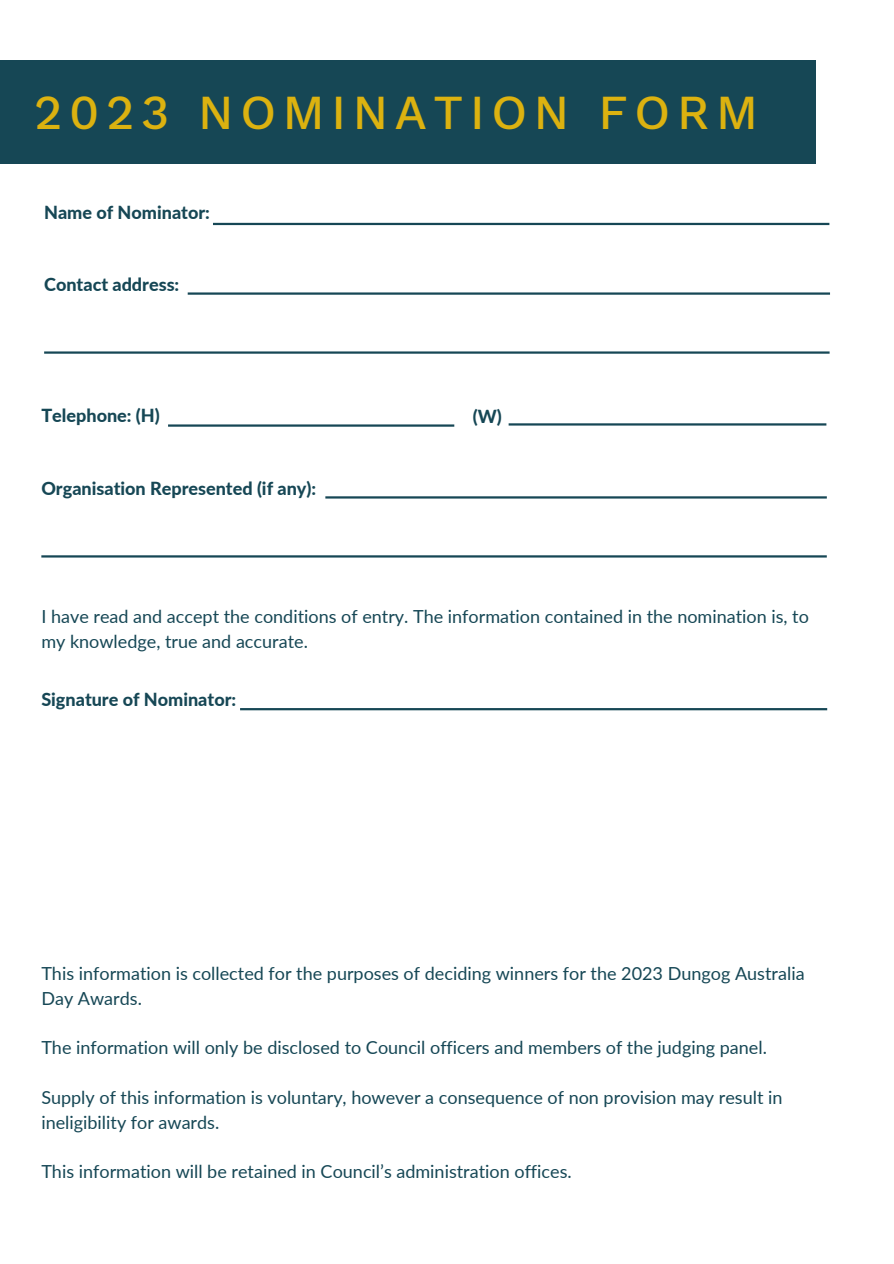
<style>
.page{position:relative;width:894px;height:1264px;background:#fff}
.page>*{position:absolute;margin:0;border:0;box-sizing:border-box;transform-origin:0 0}
.t1{font:500 48px "Work Sans";letter-spacing:.14em;color:#dcb210}
.t2{font:18px/24.8px "Lato";color:#164755}
.t3{font:800 18px "Lato";color:#164755}
</style>
<div class="page">
<div style="left:0;top:60px;width:815px;height:104px;background:#164755"></div>
<hr style="left:213px;top:223px;width:616px;height:2px;background:#164755">
<hr style="left:188px;top:292px;width:641px;height:3px;background:#164755">
<hr style="left:44px;top:351px;width:785px;height:3px;background:#164755">
<hr style="left:168px;top:424px;width:286px;height:2px;background:#164755">
<hr style="left:508px;top:423px;width:318px;height:2px;background:#164755">
<hr style="left:240px;top:708px;width:587px;height:2px;background:#164755">
<hr style="left:325px;top:496px;width:501px;height:2px;background:#164755">
<hr style="left:41px;top:555px;width:785px;height:2px;background:#164755">
<h1 class="t1" style="left:34px;top:84px;width:725px">2023 NOMINATION FORM</h1>
<p class="t3" style="left:44px;top:201px;width:167px">Name of Nominator:</p>
<p class="t3" style="left:44px;top:273px;width:137px">Contact address:</p>
<p class="t3" style="left:41px;top:404px;width:120px">Telephone: (H)</p>
<p class="t3" style="left:472px;top:405px;width:31px">(W)</p>
<p class="t3" style="left:41px;top:477px;width:276px">Organisation Represented (if any):</p>
<p class="t2" style="left:41px;top:604px;width:768px">I have read and accept the conditions of entry. The information contained in the nomination is, to my knowledge, true and accurate.</p>
<p class="t3" style="left:41px;top:688px;width:196px">Signature of Nominator:</p>
<p class="t2" style="left:41px;top:960px;width:764px">This information is collected for the purposes of deciding winners for the 2023 Dungog Australia<br>Day Awards.</p>
<p class="t2" style="left:41px;top:1034px;width:727px">The information will only be disclosed to Council officers and members of the judging panel.</p>
<p class="t2" style="left:41px;top:1084px;width:742px">Supply of this information is voluntary, however a consequence of non provision may result in ineligibility for awards.</p>
<p class="t2" style="left:41px;top:1158px;width:531px">This information will be retained in Council’s administration offices.</p>
</div>
